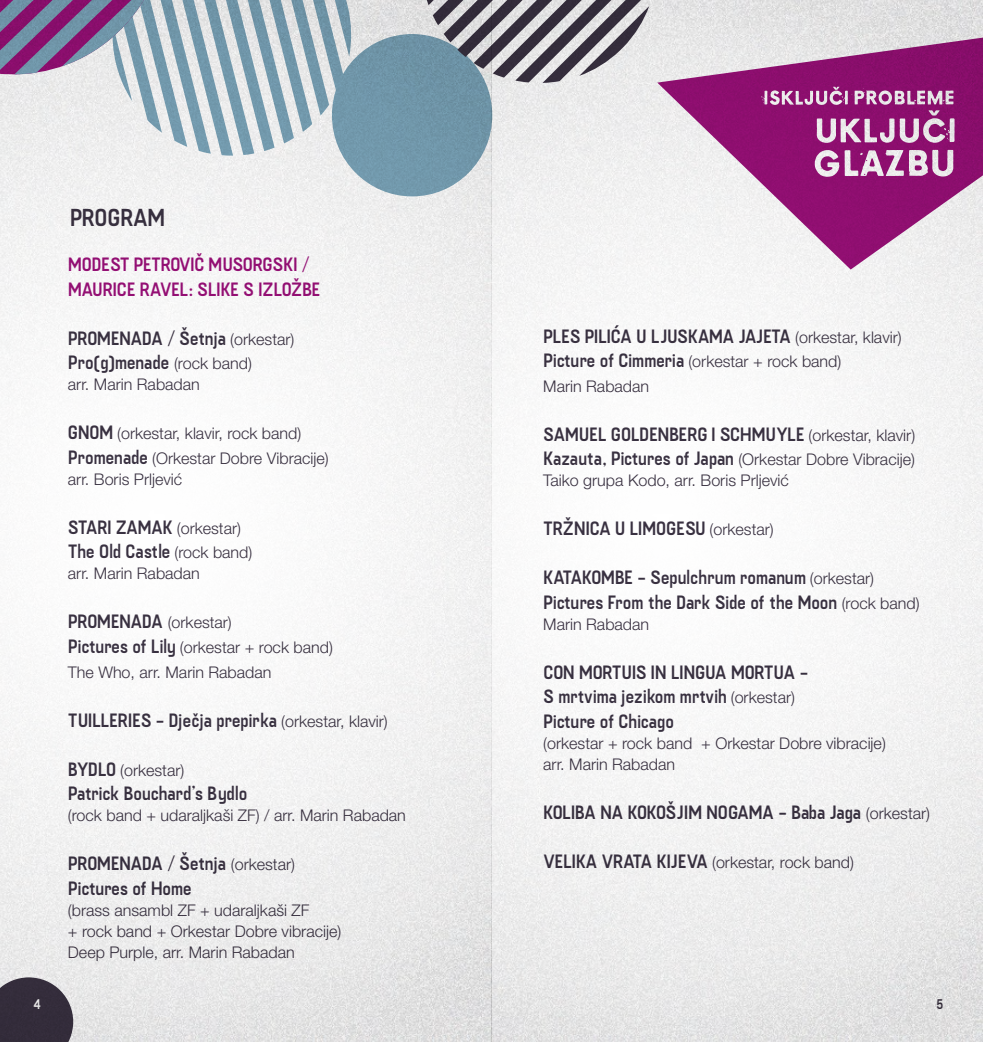
<style>
.page{position:relative;width:983px;height:1042px;background:#fff}
.page>*{position:absolute;margin:0;border:0;box-sizing:border-box;transform-origin:0 0}
.t1{font:300 24.5px "Fuji";letter-spacing:-.045em;color:#3a3242}
.t2{font:300 19.25px/24.5px "Fuji";letter-spacing:-.035em;color:#3a3242}
.t3{font:300 19.25px/24.5px "Fuji";letter-spacing:-.035em;color:#991078}
.t4{font:300 16.1px/24.5px "Helvetica Neue LT Pro";color:#3a3242}
.t5{font:300 14px "Fuji";color:#fff;scale:.9 1}
.t6{font:300 14px "Fuji";color:#3a3242;scale:.9 1}
.s1{font-family:"Helvetica Neue LT Pro";font-size:16.1px}
.s2{font-family:"Fuji";font-size:19.25px}
</style>
<div class="page">
<img style="left:0;top:0;width:982px;height:1042px">
<h1 class="t1" style="left:70px;top:202px;width:97px">PROGRAM</h1>
<p class="t3" style="left:68px;top:253px;width:254px">MODEST PETROVIČ MUSORGSKI /<br>MAURICE RAVEL: SLIKE S IZLOŽBE</p>
<p class="t2" style="left:68px;top:326px;width:228px">PROMENADA / Šetnja <span class="s1">(orkestar)<br></span>Pro(g)menade <span class="s1">(rock band)</span></p>
<p class="t4" style="left:68px;top:372px;width:133px">arr. Marin Rabadan</p>
<p class="t4" style="left:68px;top:421px;width:262px"><span class="s2">GNOM</span> (orkestar, klavir, rock band)<br><span class="s2">Promenade</span> (Orkestar Dobre Vibracije)</p>
<p class="t4" style="left:68px;top:467px;width:116px">arr. Boris Prljević</p>
<p class="t2" style="left:68px;top:515px;width:186px">STARI ZAMAK <span class="s1">(orkestar)<br></span>The Old Castle <span class="s1">(rock band)</span></p>
<p class="t4" style="left:68px;top:561px;width:133px">arr. Marin Rabadan</p>
<p class="t4" style="left:68px;top:610px;width:266px"><span class="s2">PROMENADA</span> (orkestar)<br><span class="s2">Pictures of Lily</span> (orkestar + rock band)<br>The Who, arr. Marin Rabadan</p>
<p class="t2" style="left:68px;top:708px;width:321px">TUILLERIES - Dječja prepirka <span class="s1">(orkestar, klavir)</span></p>
<p class="t4" style="left:68px;top:757px;width:118px"><span class="s2">BYDLO</span> (orkestar)</p>
<p class="t2" style="left:68px;top:781px;width:181px">Patrick Bouchard’s Bydlo</p>
<p class="t4" style="left:68px;top:803px;width:339px">(rock band + udaraljkaši ZF) / arr. Marin Rabadan</p>
<p class="t2" style="left:68px;top:851px;width:228px">PROMENADA / Šetnja <span class="s1">(orkestar)<br></span>Pictures of Home</p>
<p class="t4" style="left:68px;top:899px;width:275px;line-height:21px">(brass ansambl ZF + udaraljkaši ZF<br>+ rock band + Orkestar Dobre vibracije)<br>Deep Purple, arr. Marin Rabadan</p>
<p class="t2" style="left:543px;top:324px;width:360px">PLES PILIĆA U LJUSKAMA JAJETA <span class="s1">(orkestar, klavir)</span></p>
<p class="t4" style="left:543px;top:349px;width:299px"><span class="s2">Picture of Cimmeria</span> (orkestar + rock band)<br>Marin Rabadan</p>
<p class="t2" style="left:543px;top:422px;width:373px">SAMUEL GOLDENBERG I SCHMUYLE <span class="s1">(orkestar, klavir)</span></p>
<p class="t4" style="left:543px;top:448px;width:373px;line-height:21px"><span class="s2">Kazauta, Pictures of Japan</span> (Orkestar Dobre Vibracije)<br>Taiko grupa Kodo, arr. Boris Prljević</p>
<p class="t2" style="left:543px;top:516px;width:232px">TRŽNICA U LIMOGESU <span class="s1">(orkestar)</span></p>
<p class="t2" style="left:543px;top:565px;width:378px">KATAKOMBE - Sepulchrum romanum <span class="s1">(orkestar)<br></span>Pictures From the Dark Side of the Moon <span class="s1">(rock band)</span></p>
<p class="t4" style="left:543px;top:611px;width:107px">Marin Rabadan</p>
<p class="t2" style="left:543px;top:660px;width:267px">CON MORTUIS IN LINGUA MORTUA -<br>S mrtvima jezikom mrtvih <span class="s1">(orkestar)<br></span>Picture of Chicago</p>
<p class="t4" style="left:543px;top:732px;width:344px;line-height:21px">(orkestar + rock band + Orkestar Dobre vibracije) arr. Marin Rabadan</p>
<p class="t2" style="left:543px;top:800px;width:388px">KOLIBA NA KOKOŠJIM NOGAMA - Baba Jaga <span class="s1">(orkestar)</span></p>
<p class="t4" style="left:543px;top:849px;width:312px"><span class="s2">VELIKA VRATA KIJEVA</span> (orkestar, rock band)</p>
<p class="t5" style="left:33px;top:995px;width:10px">4</p>
<p class="t6" style="left:936px;top:995px;width:10px">5</p>
</div>
